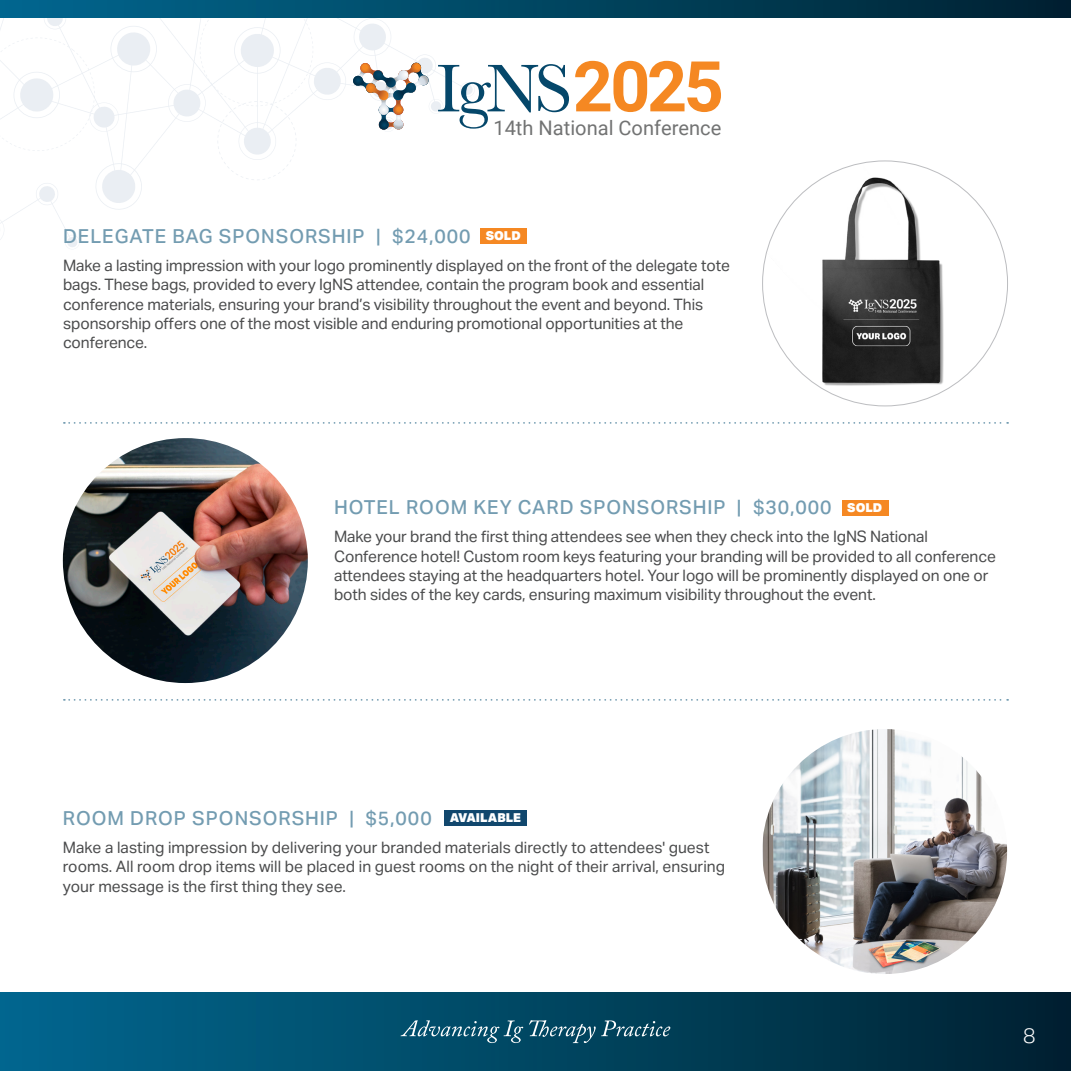
<style>
.page{position:relative;width:1071px;height:1071px;background:#fff}
.page>*{position:absolute;margin:0;border:0;box-sizing:border-box;transform-origin:0 0}
.t1{font:70.17px "Baskerville";color:#05476a}
.t2{font:300 21px "Aktiv Grotesk";color:#fff}
.t3{font:20.12px "Roboto";color:#727373}
.t4{font:500 19.25px "Aktiv Grotesk";letter-spacing:.05em;color:#739cb1}
.t5{font:15.75px/19.2px "Aktiv Grotesk";letter-spacing:-.01em;color:#4b4c4d}
.t6{font:900 12.25px "Aktiv Grotesk";color:#fff}
.s1{font-family:"Roboto";font-weight:700;color:#f58822}
</style>
<div class="page">
<svg style="left:0;top:18px;width:473px;height:229px"></svg>
<svg style="left:200px;top:18px;width:114px;height:162px"></svg>
<svg style="left:0;top:38px;width:95px;height:113px"></svg>
<div style="left:0;top:992px;width:1071px;height:79px;background:linear-gradient(to right,#016890,#002332)"></div>
<div style="left:0;top:0;width:1071px;height:18px;background:linear-gradient(to right,#016890,#002332)"></div>
<svg style="left:401px;top:1020px;width:122px;height:23px;background:#296880"></svg>
<svg style="left:529px;top:1020px;width:141px;height:23px;background:#275f75"></svg>
<svg style="left:64px;top:422px;width:944px;height:2px"></svg>
<svg style="left:64px;top:699px;width:944px;height:2px"></svg>
<img style="left:767px;top:165px;width:237px;height:237px">
<img style="left:63px;top:438px;width:245px;height:245px;border-radius:122px">
<svg style="left:353px;top:63px;width:76px;height:67px"></svg>
<img style="left:762px;top:729px;width:245px;height:245px;border-radius:122px">
<div style="left:842px;top:501px;width:47px;height:15px;background:#f58823"></div>
<div style="left:480px;top:229px;width:47px;height:15px;background:#f58823"></div>
<div style="left:445px;top:811px;width:82px;height:15px;background:#11476d"></div>
<p class="t1" style="left:436px;top:44px;width:289px">IgNS<span class="s1">2025</span></p>
<p class="t3" style="left:493px;top:113px;width:230px">14th National Conference</p>
<p class="t4" style="left:63px;top:225px;width:409px">DELEGATE BAG SPONSORSHIP | $24,000</p>
<p class="t5" style="left:63px;top:256px;width:668px">Make a lasting impression with your logo prominently displayed on the front of the delegate tote bags. These bags, provided to every IgNS attendee, contain the program book and essential conference materials, ensuring your brand’s visibility throughout the event and beyond. This sponsorship offers one of the most visible and enduring promotional opportunities at the conference.</p>
<p class="t6" style="left:486px;top:229px;width:37px">SOLD</p>
<p class="t4" style="left:334px;top:496px;width:499px">HOTEL ROOM KEY CARD SPONSORSHIP | $30,000</p>
<p class="t5" style="left:334px;top:527px;width:663px">Make your brand the first thing attendees see when they check into the IgNS National Conference hotel! Custom room keys featuring your branding will be provided to all conference attendees staying at the headquarters hotel. Your logo will be prominently displayed on one or both sides of the key cards, ensuring maximum visibility throughout the event.</p>
<p class="t6" style="left:847px;top:501px;width:37px">SOLD</p>
<p class="t4" style="left:63px;top:807px;width:370px">ROOM DROP SPONSORSHIP | $5,000</p>
<p class="t5" style="left:63px;top:838px;width:664px">Make a lasting impression by delivering your branded materials directly to attendees' guest rooms. All room drop items will be placed in guest rooms on the night of their arrival, ensuring your message is the first thing they see.</p>
<p class="t6" style="left:450px;top:811px;width:73px">AVAILABLE</p>
<p class="t2" style="left:1023px;top:1024px;width:14px">8</p>
</div>
